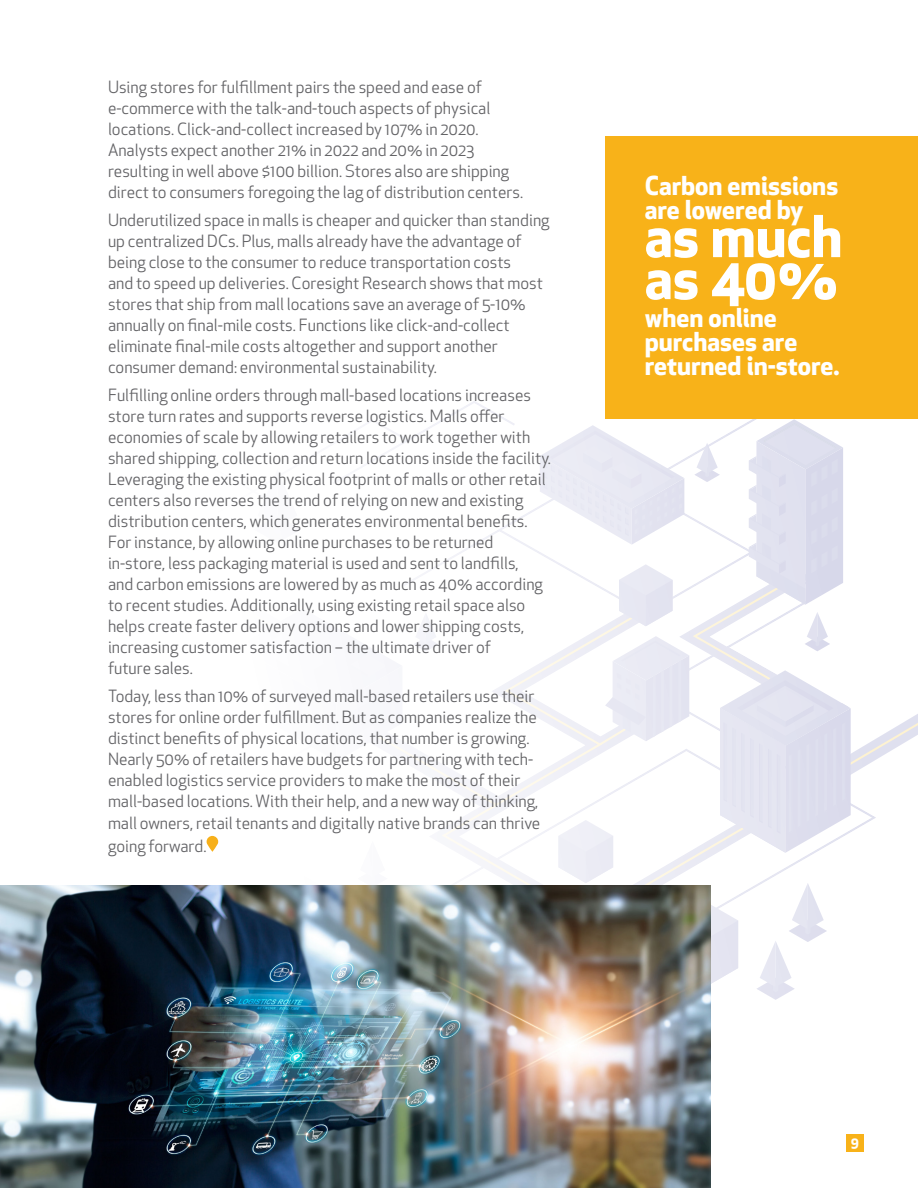
<style>
.page{position:relative;width:918px;height:1188px;background:#fff}
.page>*{position:absolute;margin:0;border:0;box-sizing:border-box;transform-origin:0 0}
.t1{font:700 56.25px/42px "Apex New";color:#fff}
.t2{font:700 25.5px/24px "Apex New";color:#fff}
.t3{font:16.5px/21px "Apex New";color:#636366}
.t4{font:700 13.5px "Apex New";color:#fff}
</style>
<div class="page">
<div style="left:606px;top:136px;width:312px;height:283px;background:#f8b219"></div>
<img style="left:0;top:886px;width:710px;height:302px">
<img style="left:3px;top:392px;width:915px;height:686px">
<div style="left:846px;top:1134px;width:18px;height:18px;background:#f8b219"></div>
<p class="t3" style="left:108px;top:77px;width:417px">Using stores for fulfillment pairs the speed and ease of e-commerce with the talk-and-touch aspects of physical locations. Click-and-collect increased by 107% in 2020.<br>Analysts expect another 21% in 2022 and 20% in 2023 resulting in well above $100 billion. Stores also are shipping direct to consumers foregoing the lag of distribution centers.</p>
<p class="t3" style="left:108px;top:210px;width:443px">Underutilized space in malls is cheaper and quicker than standing up centralized DCs. Plus, malls already have the advantage of being close to the consumer to reduce transportation costs<br>and to speed up deliveries. Coresight Research shows that most stores that ship from mall locations save an average of 5-10% annually on final-mile costs. Functions like click-and-collect eliminate final-mile costs altogether and support another consumer demand: environmental sustainability.</p>
<p class="t3" style="left:108px;top:384px;width:445px">Fulfilling online orders through mall-based locations increases store turn rates and supports reverse logistics. Malls offer economies of scale by allowing retailers to work together with shared shipping, collection and return locations inside the facility.<br>Leveraging the existing physical footprint of malls or other retail centers also reverses the trend of relying on new and existing distribution centers, which generates environmental benefits.<br>For instance, by allowing online purchases to be returned in-store, less packaging material is used and sent to landfills,<br>and carbon emissions are lowered by as much as 40% according to recent studies. Additionally, using existing retail space also helps create faster delivery options and lower shipping costs, increasing customer satisfaction – the ultimate driver of<br>future sales.</p>
<p class="t3" style="left:108px;top:685px;width:432px">Today, less than 10% of surveyed mall-based retailers use their stores for online order fulfillment. But as companies realize the distinct benefits of physical locations, that number is growing.<br>Nearly 50% of retailers have budgets for partnering with tech&shy;enabled logistics service providers to make the most of their mall-based locations. With their help, and a new way of thinking,</p>
<p class="t3" style="left:108px;top:812px;width:434px;line-height:22.5px">mall owners, retail tenants and digitally native brands can thrive going forward.</p>
<p class="t2" style="left:645px;top:173px;width:195px">Carbon emissions are lowered by</p>
<p class="t1" style="left:645px;top:213px;width:199px">as much as 40%</p>
<p class="t2" style="left:645px;top:304px;width:196px">when online purchases are returned in-store.</p>
<p class="t4" style="left:851px;top:1132px;width:10px">9</p>
</div>
